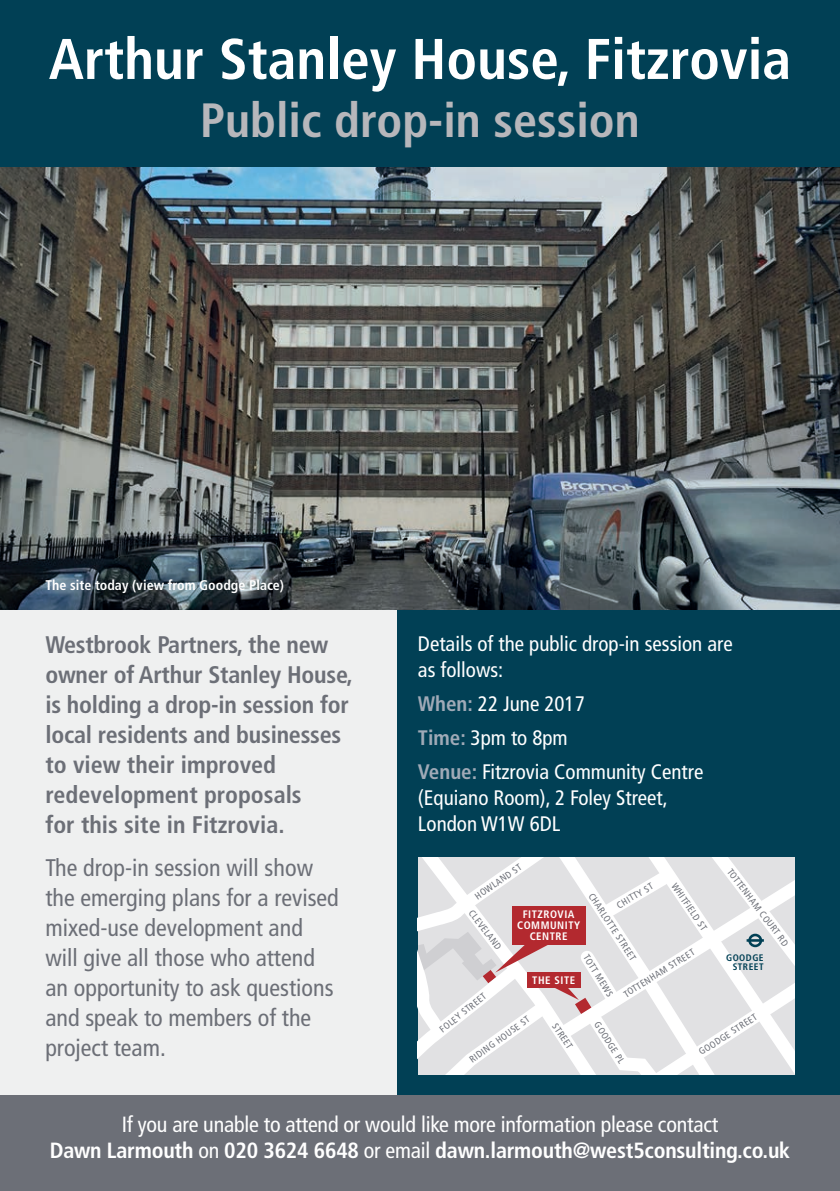
<style>
.page{position:relative;width:840px;height:1191px;background:#fff}
.page>*{position:absolute;margin:0;border:0;box-sizing:border-box;transform-origin:0 0}
.t1{font:700 condensed 57.2px "Frutiger";color:#fff}
.t2{font:700 condensed 48.2px "Frutiger";color:#b7b7bb}
.t3{font:700 condensed 24px/30px "Frutiger";letter-spacing:-.01em;color:#6c6f77}
.t4{font:condensed 24px/30px "Frutiger";color:#6c6f77}
.t5{font:condensed 22px/26px "Frutiger";letter-spacing:-.01em;color:#fff;text-align:center}
.t6{font:condensed 21px/26px "Frutiger";color:#fff}
.t7{font:700 condensed 14px "Frutiger";color:#fff}
.t8{font:700 condensed 10.8px/10.8px "Frutiger";letter-spacing:.05em;color:#fff;text-align:center}
.t9{font:condensed 9.4px "Frutiger";color:#6c6f77}
.t10{font:700 condensed 9.4px/9.4px "Frutiger";letter-spacing:.05em;color:#014055;text-align:right}
.s1{font-weight:700;color:#a0aab7}
.s2{font-weight:700}
</style>
<div class="page">
<div style="left:0;top:609px;width:397px;height:486px;background:#eff0f0"></div>
<div style="left:397px;top:609px;width:442px;height:486px;background:#014055"></div>
<div style="left:0;top:0;width:839px;height:168px;background:#014055"></div>
<div style="left:0;top:1095px;width:839px;height:96px;background:#6c6f77"></div>
<img style="left:0;top:168px;width:839px;height:441px">
<svg style="left:418px;top:857px;width:376px;height:218px;background:#e6dfe1"></svg>
<h1 class="t1" style="left:49px;top:25px;width:743px">Arthur Stanley House, Fitzrovia</h1>
<h2 class="t2" style="left:200px;top:91px;width:440px">Public drop-in session</h2>
<p class="t7" style="left:45px;top:576px;width:240px">The site today (view from Goodge Place)</p>
<p class="t3" style="left:45px;top:630px;width:309px">Westbrook Partners, the new owner of Arthur Stanley House, is holding a drop-in session for local residents and businesses to view their improved redevelopment proposals<br>for this site in Fitzrovia.</p>
<p class="t4" style="left:45px;top:852px;width:295px">The drop-in session will show the emerging plans for a revised mixed-use development and will give all those who attend an opportunity to ask questions and speak to members of the project team.</p>
<p class="t6" style="left:418px;top:631px;width:316px">Details of the public drop-in session are as follows:</p>
<p class="t6" style="left:418px;top:687px;width:287px;line-height:34px"><span class="s1">When:</span> 22 June 2017<br><span class="s1">Time:</span> 3pm to 8pm<br><span class="s1">Venue:</span> Fitzrovia Community Centre</p>
<p class="t6" style="left:418px;top:785px;width:251px">(Equiano Room), 2 Foley Street,<br>London W1W 6DL</p>
<p class="t9" style="left:472px;top:892px;width:56px;rotate:-35deg">HOWLAND ST</p>
<p class="t9" style="left:733px;top:866px;width:96px;rotate:53deg">TOTTENHAM COURT RD</p>
<p class="t9" style="left:678px;top:880px;width:57px;rotate:56deg">WHITFIELD ST</p>
<p class="t9" style="left:614px;top:901px;width:42px;rotate:-30deg">CHITTY ST</p>
<p class="t9" style="left:595px;top:891px;width:80px;rotate:57deg">CHARLOTTE STREET</p>
<p class="t9" style="left:475px;top:907px;width:49px;rotate:53deg">CLEVELAND</p>
<p class="t8" style="left:517px;top:909px;width:65px">FITZROVIA<br>COMMUNITY<br>CENTRE</p>
<p class="t8" style="left:532px;top:974px;width:44px">THE SITE</p>
<p class="t9" style="left:621px;top:990px;width:83px;rotate:-32deg">TOTTENHAM STREET</p>
<p class="t9" style="left:590px;top:952px;width:49px;rotate:58deg">TOTT MEWS</p>
<p class="t10" style="left:725px;top:953px;width:39px">GOODGE<br>STREET</p>
<p class="t9" style="left:441px;top:1023px;width:54px;rotate:-39deg">OLEY STREET</p>
<p class="t9" style="left:696px;top:1048px;width:69px;rotate:-33deg">GOODGE STREET</p>
<p class="t9" style="left:467px;top:1055px;width:73px;rotate:-36deg">RIDING HOUSE ST</p>
<p class="t9" style="left:601px;top:1019px;width:49px;rotate:58deg">GOODGE PL</p>
<p class="t9" style="left:559px;top:1021px;width:30px;rotate:57deg">STREET</p>
<p class="t5" style="left:50px;top:1111px;width:741px">If you are unable to attend or would like more information please contact<br><span class="s2">Dawn Larmouth</span> on <span class="s2">020 3624 6648</span> or email <span class="s2">dawn.larmouth@west5consulting.co.uk</span></p>
</div>
